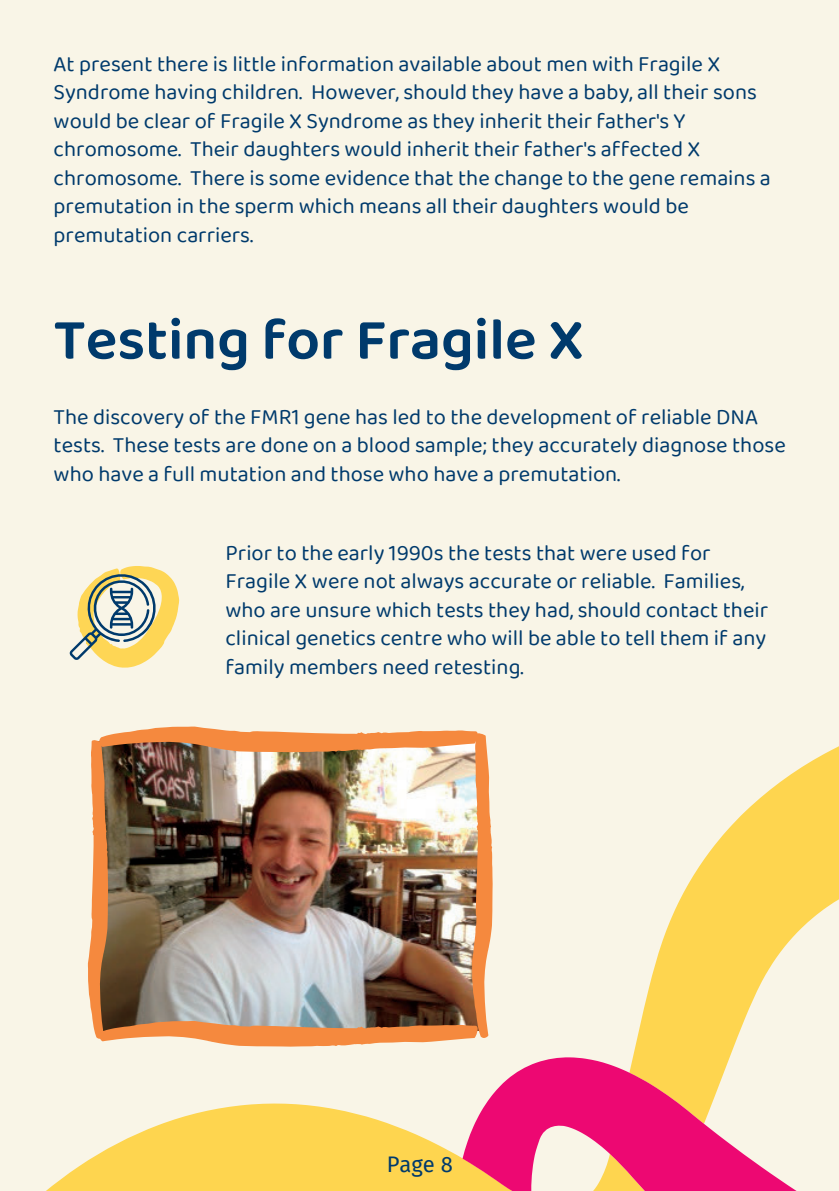
<style>
.page{position:relative;width:839px;height:1191px;background:#fff}
.page>*{position:absolute;margin:0;border:0;box-sizing:border-box;transform-origin:0 0}
.t1{font:600 59.2px "Baloo 2";color:#003a6c}
.t2{font:22px/28.4px "Baloo 2";color:#003a6c}
.t3{font:22px "Fira Sans";color:#003a6c}
</style>
<div class="page">
<div style="left:0;top:0;width:838px;height:1191px;background:#f9f5e7"></div>
<svg style="left:638px;top:746px;width:200px;height:292px;fill:#fed54f"></svg>
<svg style="left:46px;top:1033px;width:627px;height:158px"></svg>
<svg style="left:436px;top:1038px;width:361px;height:153px"></svg>
<svg style="left:69px;top:566px;width:110px;height:102px"></svg>
<img style="left:88px;top:726px;width:404px;height:321px">
<p class="t2" style="left:54px;top:49px;width:718px">At present there is little information available about men with Fragile X Syndrome having children. However, should they have a baby, all their sons would be clear of Fragile X Syndrome as they inherit their father's Y chromosome. Their daughters would inherit their father's affected X chromosome. There is some evidence that the change to the gene remains a premutation in the sperm which means all their daughters would be premutation carriers.</p>
<h1 class="t1" style="left:54px;top:303px;width:531px">Testing for Fragile X</h1>
<p class="t2" style="left:54px;top:402px;width:733px">The discovery of the FMR1 gene has led to the development of reliable DNA tests. These tests are done on a blood sample; they accurately diagnose those who have a full mutation and those who have a premutation.</p>
<p class="t2" style="left:225px;top:538px;width:544px">Prior to the early 1990s the tests that were used for Fragile X were not always accurate or reliable. Families, who are unsure which tests they had, should contact their clinical genetics centre who will be able to tell them if any family members need retesting.</p>
<p class="t3" style="left:386px;top:1152px;width:68px">Page 8</p>
</div>
